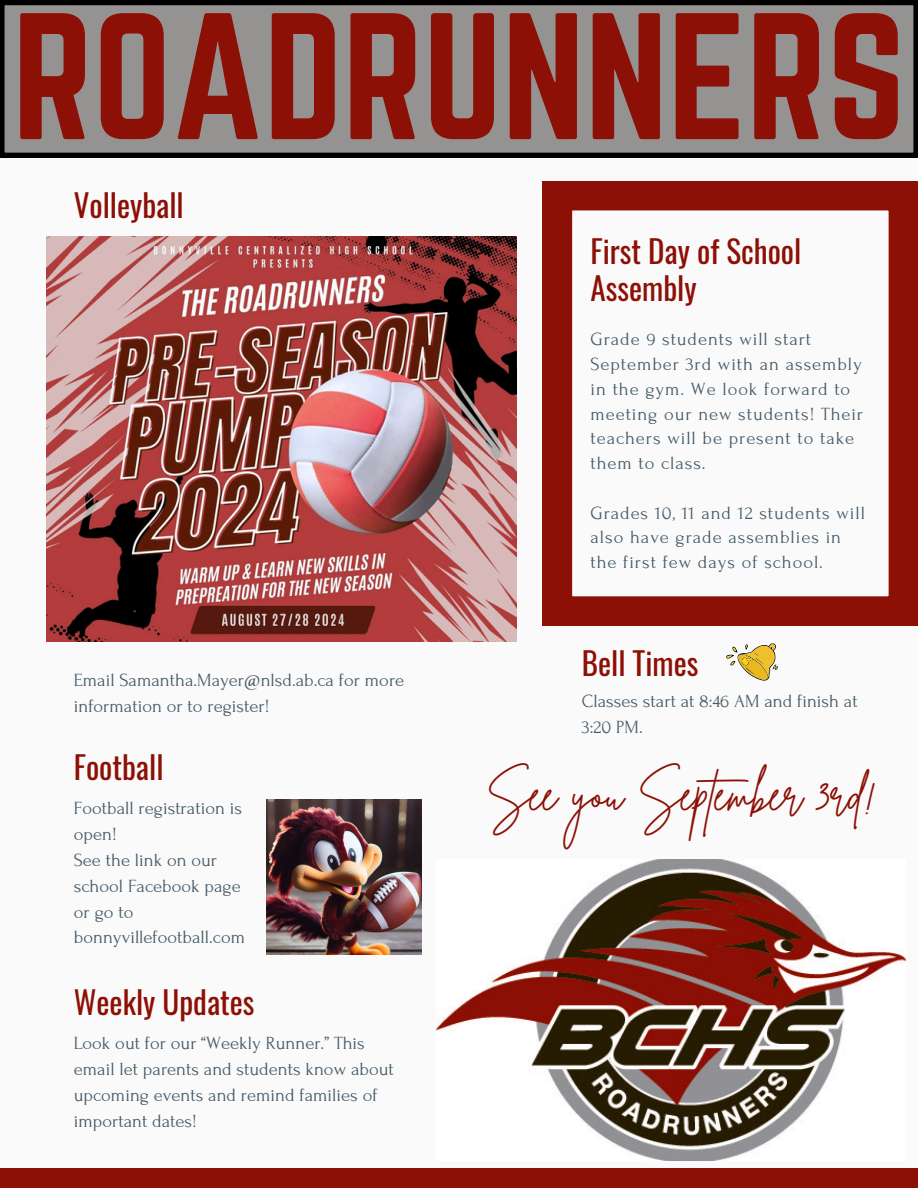
<style>
.page{position:relative;width:918px;height:1188px;background:#fafafa}
.page>*{position:absolute;margin:0;border:0;box-sizing:border-box;transform-origin:0 0}
.t1{font:157.5px "Norwester";color:#8c1005}
.t2{font:46.5px "Brittany Signature";color:#8c1005}
.t3{font:31.2px/37.2px "Oswald";color:#8c1005}
.t4{font:18.6px/25.8px "Forum";color:#435967}
.t5{font:18.6px/24.8px "Forum";letter-spacing:.05em;color:#435967}
</style>
<div class="page">
<div style="left:0;top:1168px;width:918px;height:20px;background:#8c1005"></div>
<img style="left:436px;top:859px;width:470px;height:302px">
<svg style="left:0;top:1px;width:918px;height:156px;background:#8b8888"></svg>
<img style="left:47px;top:237px;width:470px;height:405px">
<img style="left:267px;top:799px;width:155px;height:155px">
<svg style="left:543px;top:181px;width:375px;height:445px"></svg>
<svg style="left:726px;top:643px;width:52px;height:38px"></svg>
<p class="t1" style="left:12px;top:-18px;width:895px">ROADRUNNERS</p>
<p class="t3" style="left:74px;top:185px;width:111px">Volleyball</p>
<h3 class="t4" style="left:74px;top:668px;width:332px">Email Samantha.Mayer@nlsd.ab.ca for more information or to register!</h3>
<h2 class="t3" style="left:74px;top:747px;width:91px">Football</h2>
<p class="t4" style="left:74px;top:795px;width:170px">Football registration is open!</p>
<h3 class="t4" style="left:74px;top:847px;width:173px">See the link on our school Facebook page or go to bonnyvillefootball.com</h3>
<p class="t3" style="left:74px;top:982px;width:182px">Weekly Updates</p>
<p class="t4" style="left:74px;top:1031px;width:321px">Look out for our “Weekly Runner.” This email let parents and students know about upcoming events and remind families of important dates!</p>
<p class="t3" style="left:591px;top:231px;width:212px">First Day of School<br>Assembly</p>
<p class="t5" style="left:591px;top:327px;width:274px">Grade 9 students will start<br>September 3rd with an assembly in the gym. We look forward to meeting our new students! Their teachers will be present to take them to class.</p>
<h3 class="t5" style="left:591px;top:501px;width:276px">Grades 10, 11 and 12 students will also have grade assemblies in the first few days of school.</h3>
<p class="t3" style="left:582px;top:644px;width:118px">Bell Times</p>
<h3 class="t4" style="left:582px;top:689px;width:277px">Classes start at 8:46 AM and finish at<br>3:20 PM.</h3>
<p class="t2" style="left:487px;top:763px;width:392px">See you September 3rd!</p>
</div>
